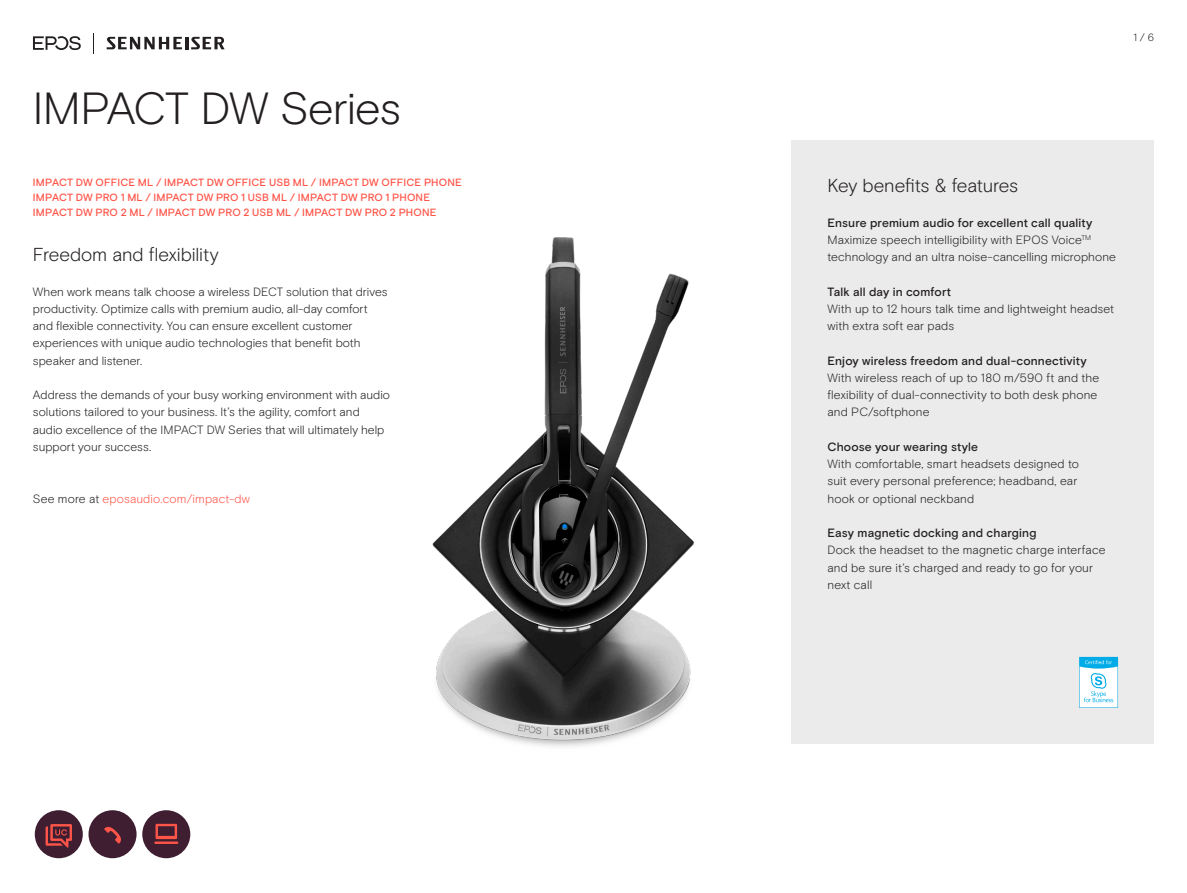
<style>
.page{position:relative;width:1187px;height:893px;background:#fff}
.page>*{position:absolute;margin:0;border:0;box-sizing:border-box;transform-origin:0 0}
.EPOS_headline_32_reg{font:300 45px "EPOS Basis";letter-spacing:-.025em;color:#231f20}
.EPOS_lead_intro_12_5{font:300 18.75px "EPOS Basis";letter-spacing:-.01em;color:#231f20}
.EPOS_bodytext{font:300 12px/17.2px "EPOS Basis";letter-spacing:.005em;color:#231f20}
.EPOS_bodytext-2{font:300 12px "EPOS Basis";letter-spacing:.01em;color:#ff5549}
.EPOS_bodytext-3{font:500 10.5px "EPOS Basis";letter-spacing:.01em;color:#ff5549}
.t1{font:300 10.5px "EPOS Basis";color:#231f20}
.s1{color:#231f20}
.s2{font-weight:500}
</style>
<div class="page">
<img style="left:432px;top:237px;width:262px;height:510px">
<svg style="left:93px;top:33px;width:1px;height:20px"></svg>
<svg style="left:107px;top:37px;width:118px;height:12px"></svg>
<svg style="left:33px;top:36px;width:48px;height:14px"></svg>
<div style="left:791px;top:140px;width:362px;height:604px;background:#ebebeb"></div>
<svg style="left:1079px;top:657px;width:38px;height:51px;background:#b3e5f7"></svg>
<div style="left:35px;top:810px;width:48px;height:48px;background:#3f1e31;border-radius:50%"></div>
<svg style="left:46px;top:824px;width:26px;height:24px"></svg>
<div style="left:142px;top:810px;width:48px;height:48px;background:#3f1e31;border-radius:50%"></div>
<svg style="left:155px;top:824px;width:22px;height:15px"></svg>
<hr style="left:154px;top:841px;width:24px;height:3px;background:#ff5549">
<div style="left:88px;top:810px;width:48px;height:48px;background:#3f1e31;border-radius:50%"></div>
<svg style="left:104px;top:826px;width:17px;height:18px"></svg>
<p class="EPOS_headline_32_reg" style="left:33px;top:82px;width:369px">IMPACT DW Series</p>
<p class="EPOS_bodytext-3" style="left:33px;top:176px;width:430px">IMPACT DW OFFICE ML / IMPACT DW OFFICE USB ML / IMPACT DW OFFICE PHONE</p>
<p class="EPOS_bodytext-3" style="left:33px;top:191px;width:398px">IMPACT DW PRO 1 ML / IMPACT DW PRO 1 USB ML / IMPACT DW PRO 1 PHONE</p>
<p class="EPOS_bodytext-3" style="left:33px;top:206px;width:405px">IMPACT DW PRO 2 ML / IMPACT DW PRO 2 USB ML / IMPACT DW PRO 2 PHONE</p>
<p class="EPOS_lead_intro_12_5" style="left:33px;top:243px;width:187px">Freedom and flexibility</p>
<p class="EPOS_bodytext" style="left:33px;top:283px;width:356px">When work means talk choose a wireless DECT solution that drives productivity. Optimize calls with premium audio, all-day comfort and flexible connectivity. You can ensure excellent customer experiences with unique audio technologies that benefit both speaker and listener.</p>
<p class="EPOS_bodytext" style="left:33px;top:386px;width:358px">Address the demands of your busy working environment with audio solutions tailored to your business. It’s the agility, comfort and audio excellence of the IMPACT DW Series that will ultimately help support your success.</p>
<p class="EPOS_bodytext-2" style="left:33px;top:491px;width:218px"><span class="s1">See more at</span> eposaudio.com/impact-dw</p>
<p class="t1" style="left:1133px;top:31px;width:22px">1 / 6</p>
<p class="EPOS_lead_intro_12_5" style="left:827px;top:174px;width:192px">Key benefits &amp; features</p>
<p class="EPOS_bodytext" style="left:827px;top:214px;width:290px"><span class="s2">Ensure premium audio for excellent call quality<br></span>Maximize speech intelligibility with EPOS Voice<sup>TM </sup>technology and an ultra noise-cancelling microphone</p>
<p class="EPOS_bodytext" style="left:827px;top:283px;width:288px"><span class="s2">Talk all day in comfort<br></span>With up to 12 hours talk time and lightweight headset with extra soft ear pads</p>
<p class="EPOS_bodytext" style="left:827px;top:352px;width:273px"><span class="s2">Enjoy wireless freedom and dual-connectivity </span>With wireless reach of up to 180 m/590 ft and the flexibility of dual-connectivity to both desk phone and PC/softphone</p>
<p class="EPOS_bodytext" style="left:827px;top:438px;width:253px"><span class="s2">Choose your wearing style<br></span>With comfortable, smart headsets designed to suit every personal preference; headband, ear hook or optional neckband</p>
<p class="EPOS_bodytext" style="left:827px;top:524px;width:279px"><span class="s2">Easy magnetic docking and charging<br></span>Dock the headset to the magnetic charge interface and be sure it’s charged and ready to go for your next call</p>
</div>
